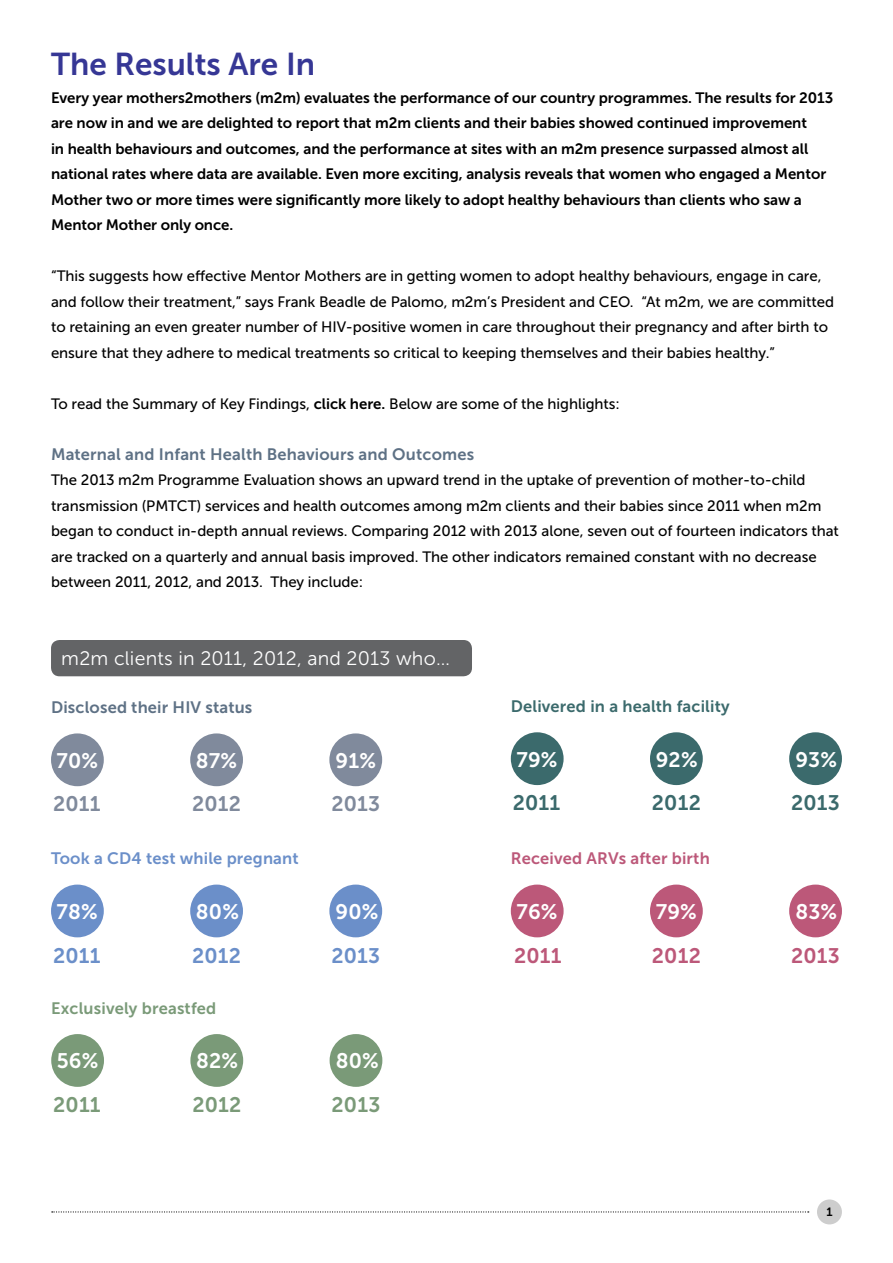
<style>
.page{position:relative;width:893px;height:1263px;background:#fff}
.page>*{position:absolute;margin:0;border:0;box-sizing:border-box;transform-origin:0 0}
.t1{font:31.5px "Museo Sans 700";color:#363795}
.t2{font:21px "Museo Sans 700";letter-spacing:.01em;color:#fff}
.t3{font:21px "Museo Sans 700";letter-spacing:.01em;color:#808a9c}
.t4{font:21px "Museo Sans 700";letter-spacing:.01em;color:#6b8fc9}
.t5{font:21px "Museo Sans 700";letter-spacing:.01em;color:#3b6a6c}
.t6{font:21px "Museo Sans 700";letter-spacing:.01em;color:#bc5879}
.t7{font:21px "Museo Sans 700";letter-spacing:.01em;color:#7a9a78}
.t8{font:19.5px "Museo Sans 300";letter-spacing:.01em;color:#fff}
.t9{font:16.5px "Museo Sans 700";letter-spacing:.01em;color:#5e7185}
.t10{font:16.5px "Museo Sans 700";letter-spacing:.01em;color:#3b6a6c}
.t11{font:16.5px "Museo Sans 700";letter-spacing:.01em;color:#6b8fc9}
.t12{font:16.5px "Museo Sans 700";letter-spacing:.01em;color:#bc5879}
.t13{font:16.5px "Museo Sans 700";letter-spacing:.01em;color:#7a9a78}
.t14{font:15px/25.5px "Museo Sans 500";letter-spacing:-.005em;color:#000}
.t15{font:15px/25.5px "Museo Sans 700";letter-spacing:-.005em;color:#000}
.t16{font:12px "Museo Sans 700";color:#000}
.s1{font-family:"Museo Sans 700"}
</style>
<div class="page">
<svg style="left:52px;top:1211px;width:757px;height:1px"></svg>
<div style="left:817px;top:1199px;width:25px;height:25px;background:#cdcdcd;border-radius:50%"></div>
<div style="left:51px;top:640px;width:421px;height:36px;background:#636466;border-radius:9px"></div>
<div style="left:51px;top:733px;width:53px;height:53px;background:#808a9c;border-radius:50%"></div>
<div style="left:51px;top:884px;width:53px;height:53px;background:#6b8fc9;border-radius:50%"></div>
<div style="left:511px;top:732px;width:53px;height:53px;background:#3b6a6c;border-radius:50%"></div>
<div style="left:511px;top:884px;width:53px;height:53px;background:#bc5879;border-radius:50%"></div>
<div style="left:190px;top:733px;width:53px;height:53px;background:#808a9c;border-radius:50%"></div>
<div style="left:190px;top:884px;width:53px;height:53px;background:#6b8fc9;border-radius:50%"></div>
<div style="left:650px;top:732px;width:53px;height:53px;background:#3b6a6c;border-radius:50%"></div>
<div style="left:650px;top:884px;width:53px;height:53px;background:#bc5879;border-radius:50%"></div>
<div style="left:329px;top:733px;width:53px;height:53px;background:#808a9c;border-radius:50%"></div>
<div style="left:329px;top:884px;width:53px;height:53px;background:#6b8fc9;border-radius:50%"></div>
<div style="left:789px;top:732px;width:53px;height:53px;background:#3b6a6c;border-radius:50%"></div>
<div style="left:789px;top:884px;width:53px;height:53px;background:#bc5879;border-radius:50%"></div>
<div style="left:51px;top:1034px;width:53px;height:53px;background:#7a9a78;border-radius:50%"></div>
<div style="left:190px;top:1034px;width:53px;height:53px;background:#7a9a78;border-radius:50%"></div>
<div style="left:330px;top:1034px;width:52px;height:53px;background:#7a9a78;border-radius:50%"></div>
<h1 class="t1" style="left:51px;top:46px;width:266px">The Results Are In</h1>
<p class="t15" style="left:51px;top:85px;width:784px">Every year mothers2mothers (m2m) evaluates the performance of our country programmes. The results for 2013 are now in and we are delighted to report that m2m clients and their babies showed continued improvement<br>in health behaviours and outcomes, and the performance at sites with an m2m presence surpassed almost all national rates where data are available. Even more exciting, analysis reveals that women who engaged a Mentor Mother two or more times were significantly more likely to adopt healthy behaviours than clients who saw a Mentor Mother only once.</p>
<p class="t14" style="left:51px;top:263px;width:784px">“This suggests how effective Mentor Mothers are in getting women to adopt healthy behaviours, engage in care, and follow their treatment,” says Frank Beadle de Palomo, m2m’s President and CEO. “At m2m, we are committed to retaining an even greater number of HIV-positive women in care throughout their pregnancy and after birth to ensure that they adhere to medical treatments so critical to keeping themselves and their babies healthy.”</p>
<p class="t14" style="left:51px;top:391px;width:570px">To read the Summary of Key Findings, <span class="s1">click here.</span> Below are some of the highlights:</p>
<p class="t9" style="left:51px;top:445px;width:425px">Maternal and Infant Health Behaviours and Outcomes</p>
<p class="t14" style="left:51px;top:467px;width:789px">The 2013 m2m Programme Evaluation shows an upward trend in the uptake of prevention of mother-to-child transmission (PMTCT) services and health outcomes among m2m clients and their babies since 2011 when m2m began to conduct in-depth annual reviews. Comparing 2012 with 2013 alone, seven out of fourteen indicators that are tracked on a quarterly and annual basis improved. The other indicators remained constant with no decrease between 2011, 2012, and 2013. They include:</p>
<h3 class="t8" style="left:61px;top:648px;width:390px">m2m clients in 2011, 2012, and 2013 who…</h3>
<p class="t9" style="left:51px;top:698px;width:203px">Disclosed their HIV status</p>
<h2 class="t2" style="left:57px;top:749px;width:43px">70%</h2>
<h2 class="t2" style="left:196px;top:749px;width:43px">87%</h2>
<h2 class="t2" style="left:336px;top:749px;width:42px">91%</h2>
<h2 class="t3" style="left:53px;top:792px;width:49px">2011</h2>
<h2 class="t3" style="left:192px;top:792px;width:50px">2012</h2>
<h2 class="t3" style="left:331px;top:792px;width:50px">2013</h2>
<p class="t11" style="left:51px;top:849px;width:249px">Took a CD4 test while pregnant</p>
<h2 class="t2" style="left:57px;top:900px;width:43px">78%</h2>
<h2 class="t2" style="left:196px;top:900px;width:45px">80%</h2>
<h2 class="t2" style="left:336px;top:900px;width:44px">90%</h2>
<h2 class="t4" style="left:53px;top:944px;width:49px">2011</h2>
<h2 class="t4" style="left:192px;top:944px;width:50px">2012</h2>
<h2 class="t4" style="left:331px;top:944px;width:50px">2013</h2>
<p class="t13" style="left:51px;top:999px;width:167px">Exclusively breastfed</p>
<h2 class="t2" style="left:57px;top:1049px;width:43px">56%</h2>
<h2 class="t2" style="left:196px;top:1049px;width:44px">82%</h2>
<h2 class="t2" style="left:336px;top:1049px;width:45px">80%</h2>
<h2 class="t7" style="left:53px;top:1093px;width:49px">2011</h2>
<h2 class="t7" style="left:192px;top:1093px;width:50px">2012</h2>
<h2 class="t7" style="left:332px;top:1093px;width:50px">2013</h2>
<p class="t10" style="left:511px;top:697px;width:220px">Delivered in a health facility</p>
<h2 class="t2" style="left:516px;top:748px;width:43px">79%</h2>
<h2 class="t2" style="left:656px;top:748px;width:43px">92%</h2>
<h2 class="t2" style="left:795px;top:748px;width:43px">93%</h2>
<h2 class="t5" style="left:513px;top:791px;width:49px">2011</h2>
<h2 class="t5" style="left:652px;top:791px;width:50px">2012</h2>
<h2 class="t5" style="left:791px;top:791px;width:50px">2013</h2>
<p class="t12" style="left:511px;top:849px;width:200px">Received ARVs after birth</p>
<h2 class="t2" style="left:516px;top:900px;width:43px">76%</h2>
<h2 class="t2" style="left:656px;top:900px;width:43px">79%</h2>
<h2 class="t2" style="left:795px;top:900px;width:43px">83%</h2>
<h2 class="t6" style="left:514px;top:944px;width:49px">2011</h2>
<h2 class="t6" style="left:652px;top:944px;width:50px">2012</h2>
<h2 class="t6" style="left:791px;top:944px;width:50px">2013</h2>
<p class="t16" style="left:826px;top:1205px;width:8px">1</p>
</div>
